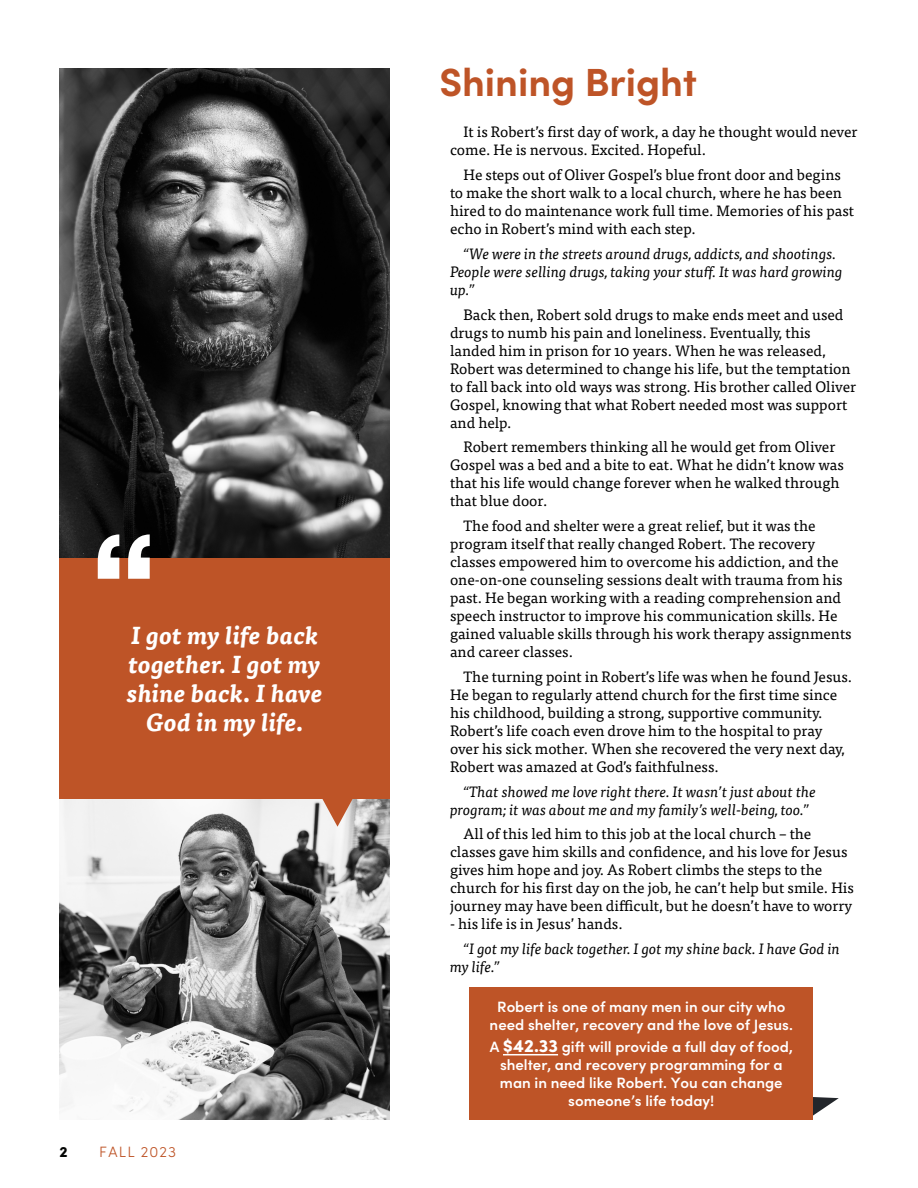
<style>
.page{position:relative;width:918px;height:1188px;background:#fff}
.page>*{position:absolute;margin:0;border:0;box-sizing:border-box;transform-origin:0 0}
.Title_1__big{font:700 39.3px "Sofia Pro";color:#be5427}
.t1{font:italic 700 24.3px/29.1px "Tisa Pro";letter-spacing:.02em;color:#fff;text-align:center}
.Paragraph___tab{font:15px/18px "Tisa Pro";color:#000}
.Paragraph___tab-2{font:italic 15px/18px "Tisa Pro";color:#000}
.t2{font:600 15px/18px "Sofia Pro";color:#fff;text-align:center}
.t3{font:300 15px "Sofia Pro";letter-spacing:.08em;color:#be5427}
.t4{font:900 15px "Sofia Pro";color:#040503}
.s1{font-weight:900;font-size:18px}
</style>
<div class="page">
<img style="left:60px;top:68px;width:330px;height:490px">
<div style="left:60px;top:558px;width:330px;height:241px;background:#be5427"></div>
<img style="left:60px;top:799px;width:330px;height:321px">
<svg style="left:98px;top:534px;width:21px;height:45px"></svg>
<svg style="left:128px;top:534px;width:22px;height:45px"></svg>
<svg style="left:322px;top:799px;width:31px;height:28px"></svg>
<svg style="left:813px;top:1097px;width:26px;height:19px"></svg>
<div style="left:470px;top:987px;width:343px;height:133px;background:#be5427"></div>
<hr style="left:503px;top:1054px;width:55px;height:1px;background:#fff">
<p class="t1" style="left:127px;top:619px;width:197px">I got my life back together. I got my shine back. I have<br>God in my life.</p>
<p class="t4" style="left:60px;top:1140px;width:10px">2</p>
<p class="t3" style="left:99px;top:1141px;width:78px">FALL 2023</p>
<p class="Title_1__big" style="left:439px;top:52px;width:259px">Shining Bright</p>
<p class="Paragraph___tab" style="left:450px;top:122px;width:409px;text-indent:14px">It is Robert’s first day of work, a day he thought would never come. He is nervous. Excited. Hopeful.</p>
<p class="Paragraph___tab" style="left:450px;top:165px;width:406px;text-indent:14px">He steps out of Oliver Gospel’s blue front door and begins to make the short walk to a local church, where he has been hired to do maintenance work full time. Memories of his past echo in Robert’s mind with each step.</p>
<p class="Paragraph___tab-2" style="left:450px;top:244px;width:394px;text-indent:14px">“We were in the streets around drugs, addicts, and shootings.<br>People were selling drugs, taking your stuff. It was hard growing up.”</p>
<p class="Paragraph___tab" style="left:450px;top:305px;width:408px;text-indent:14px">Back then, Robert sold drugs to make ends meet and used drugs to numb his pain and loneliness. Eventually, this landed him in prison for 10 years. When he was released, Robert was determined to change his life, but the temptation to fall back into old ways was strong. His brother called Oliver Gospel, knowing that what Robert needed most was support and help.</p>
<p class="Paragraph___tab" style="left:450px;top:437px;width:395px;text-indent:14px">Robert remembers thinking all he would get from Oliver Gospel was a bed and a bite to eat. What he didn’t know was that his life would change forever when he walked through that blue door.</p>
<p class="Paragraph___tab" style="left:450px;top:516px;width:403px;text-indent:14px">The food and shelter were a great relief, but it was the program itself that really changed Robert. The recovery classes empowered him to overcome his addiction, and the one-on-one counseling sessions dealt with trauma from his past. He began working with a reading comprehension and speech instructor to improve his communication skills. He gained valuable skills through his work therapy assignments and career classes.</p>
<p class="Paragraph___tab" style="left:450px;top:667px;width:404px;text-indent:14px">The turning point in Robert’s life was when he found Jesus.<br>He began to regularly attend church for the first time since his childhood, building a strong, supportive community.<br>Robert’s life coach even drove him to the hospital to pray over his sick mother. When she recovered the very next day, Robert was amazed at God’s faithfulness.</p>
<p class="Paragraph___tab-2" style="left:450px;top:782px;width:368px;text-indent:14px">“That showed me love right there. It wasn’t just about the program; it was about me and my family’s well-being, too.”</p>
<p class="Paragraph___tab" style="left:450px;top:824px;width:405px;text-indent:14px">All of this led him to this job at the local church – the classes gave him skills and confidence, and his love for Jesus gives him hope and joy. As Robert climbs the steps to the church for his first day on the job, he can’t help but smile. His journey may have been difficult, but he doesn’t have to worry</p>
<p class="Paragraph___tab" style="left:450px;top:914px;width:174px">- his life is in Jesus’ hands.</p>
<p class="Paragraph___tab-2" style="left:450px;top:939px;width:392px;text-indent:14px">“I got my life back together. I got my shine back. I have God in my life.”</p>
<p class="t2" style="left:490px;top:997px;width:305px">Robert is one of many men in our city who need shelter, recovery and the love of Jesus.</p>
<p class="t2" style="left:490px;top:1036px;width:305px">A <span class="s1">$42.33</span> gift will provide a full day of food, shelter, and recovery programming for a man in need like Robert. You can change someone’s life today!</p>
</div>
